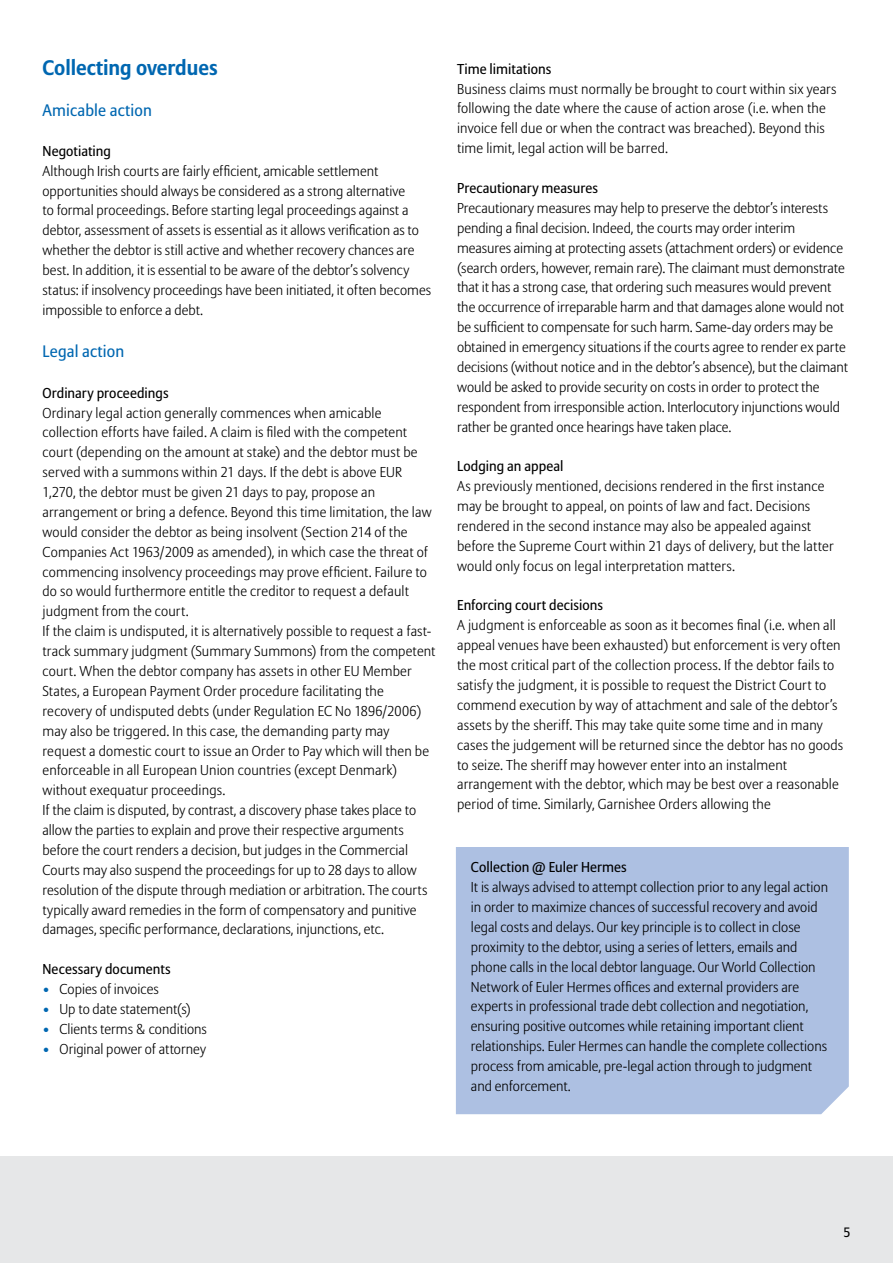
<style>
.page{position:relative;width:893px;height:1263px;background:#fff}
.page>*{position:absolute;margin:0;border:0;box-sizing:border-box;transform-origin:0 0}
.t1{font:700 21px "Allianz Sans";letter-spacing:-.005em;color:#0067b1}
.t2{font:16.5px "Allianz Sans";letter-spacing:.01em;color:#0067b1}
.t3{font:300 14.25px/20px "Allianz Sans";letter-spacing:.005em;color:#000}
.t4{font:14.25px "Allianz Sans";letter-spacing:.005em;color:#000}
.t5{font:13.5px "Allianz Sans";color:#000}
.s1{font-weight:400;color:#0067b1}
</style>
<div class="page">
<div style="left:0;top:1156px;width:893px;height:107px;background:#e6e7e8"></div>
<div style="left:456px;top:847px;width:393px;height:267px;background:#adc0e2"></div>
<h1 class="t1" style="left:43px;top:54px;width:177px">Collecting overdues</h1>
<p class="t2" style="left:43px;top:100px;width:111px">Amicable action</p>
<p class="t4" style="left:43px;top:142px;width:70px">Negotiating</p>
<p class="t3" style="left:43px;top:161px;width:390px">Although Irish courts are fairly efficient, amicable settlement opportunities should always be considered as a strong alternative<br>to formal proceedings. Before starting legal proceedings against a debtor, assessment of assets is essential as it allows verification as to whether the debtor is still active and whether recovery chances are best. In addition, it is essential to be aware of the debtor’s solvency status: if insolvency proceedings have been initiated, it often becomes impossible to enforce a debt.</p>
<p class="t2" style="left:43px;top:341px;width:83px">Legal action</p>
<p class="t4" style="left:43px;top:384px;width:128px">Ordinary proceedings</p>
<p class="t3" style="left:43px;top:403px;width:394px">Ordinary legal action generally commences when amicable collection efforts have failed. A claim is filed with the competent court (depending on the amount at stake) and the debtor must be served with a summons within 21 days. If the debt is above EUR 1,270, the debtor must be given 21 days to pay, propose an arrangement or bring a defence. Beyond this time limitation, the law would consider the debtor as being insolvent (Section 214 of the Companies Act 1963/2009 as amended), in which case the threat of commencing insolvency proceedings may prove efficient. Failure to do so would furthermore entitle the creditor to request a default judgment from the court.<br>If the claim is undisputed, it is alternatively possible to request a fast&shy;track summary judgment (Summary Summons) from the competent court. When the debtor company has assets in other EU Member States, a European Payment Order procedure facilitating the recovery of undisputed debts (under Regulation EC No 1896/2006) may also be triggered. In this case, the demanding party may request a domestic court to issue an Order to Pay which will then be enforceable in all European Union countries (except Denmark) without exequatur proceedings.<br>If the claim is disputed, by contrast, a discovery phase takes place to allow the parties to explain and prove their respective arguments before the court renders a decision, but judges in the Commercial Courts may also suspend the proceedings for up to 28 days to allow resolution of the dispute through mediation or arbitration. The courts typically award remedies in the form of compensatory and punitive damages, specific performance, declarations, injunctions, etc.</p>
<p class="t4" style="left:43px;top:961px;width:130px">Necessary documents</p>
<p class="t3" style="left:43px;top:980px;width:118px"><span class="s1">•</span> Copies of invoices</p>
<p class="t3" style="left:43px;top:1000px;width:150px"><span class="s1">•</span> Up to date statement(s)</p>
<p class="t3" style="left:43px;top:1019px;width:166px"><span class="s1">•</span> Clients terms &amp; conditions</p>
<p class="t3" style="left:43px;top:1039px;width:165px"><span class="s1">•</span> Original power of attorney</p>
<p class="t4" style="left:457px;top:60px;width:96px">Time limitations</p>
<p class="t3" style="left:457px;top:79px;width:381px">Business claims must normally be brought to court within six years following the date where the cause of action arose (i.e. when the invoice fell due or when the contract was breached). Beyond this time limit, legal action will be barred.</p>
<p class="t4" style="left:457px;top:179px;width:143px">Precautionary measures</p>
<p class="t3" style="left:457px;top:199px;width:392px">Precautionary measures may help to preserve the debtor’s interests pending a final decision. Indeed, the courts may order interim measures aiming at protecting assets (attachment orders) or evidence (search orders, however, remain rare). The claimant must demonstrate that it has a strong case, that ordering such measures would prevent the occurrence of irreparable harm and that damages alone would not be sufficient to compensate for such harm. Same-day orders may be obtained in emergency situations if the courts agree to render ex parte decisions (without notice and in the debtor’s absence), but the claimant would be asked to provide security on costs in order to protect the respondent from irresponsible action. Interlocutory injunctions would rather be granted once hearings have taken place.</p>
<p class="t4" style="left:457px;top:458px;width:108px">Lodging an appeal</p>
<p class="t3" style="left:457px;top:477px;width:378px">As previously mentioned, decisions rendered in the first instance may be brought to appeal, on points of law and fact. Decisions rendered in the second instance may also be appealed against before the Supreme Court within 21 days of delivery, but the latter would only focus on legal interpretation matters.</p>
<p class="t4" style="left:457px;top:597px;width:147px">Enforcing court decisions</p>
<p class="t3" style="left:457px;top:616px;width:388px">A judgment is enforceable as soon as it becomes final (i.e. when all appeal venues have been exhausted) but enforcement is very often the most critical part of the collection process. If the debtor fails to satisfy the judgment, it is possible to request the District Court to commend execution by way of attachment and sale of the debtor’s assets by the sheriff. This may take quite some time and in many cases the judgement will be returned since the debtor has no goods to seize. The sheriff may however enter into an instalment arrangement with the debtor, which may be best over a reasonable period of time. Similarly, Garnishee Orders allowing the</p>
<p class="t4" style="left:471px;top:859px;width:157px">Collection @ Euler Hermes</p>
<p class="t3" style="left:471px;top:878px;width:359px">It is always advised to attempt collection prior to any legal action in order to maximize chances of successful recovery and avoid legal costs and delays. Our key principle is to collect in close proximity to the debtor, using a series of letters, emails and phone calls in the local debtor language. Our World Collection Network of Euler Hermes offices and external providers are experts in professional trade debt collection and negotiation, ensuring positive outcomes while retaining important client relationships. Euler Hermes can handle the complete collections process from amicable, pre-legal action through to judgment and enforcement.</p>
<p class="t5" style="left:843px;top:1224px;width:9px">5</p>
</div>
